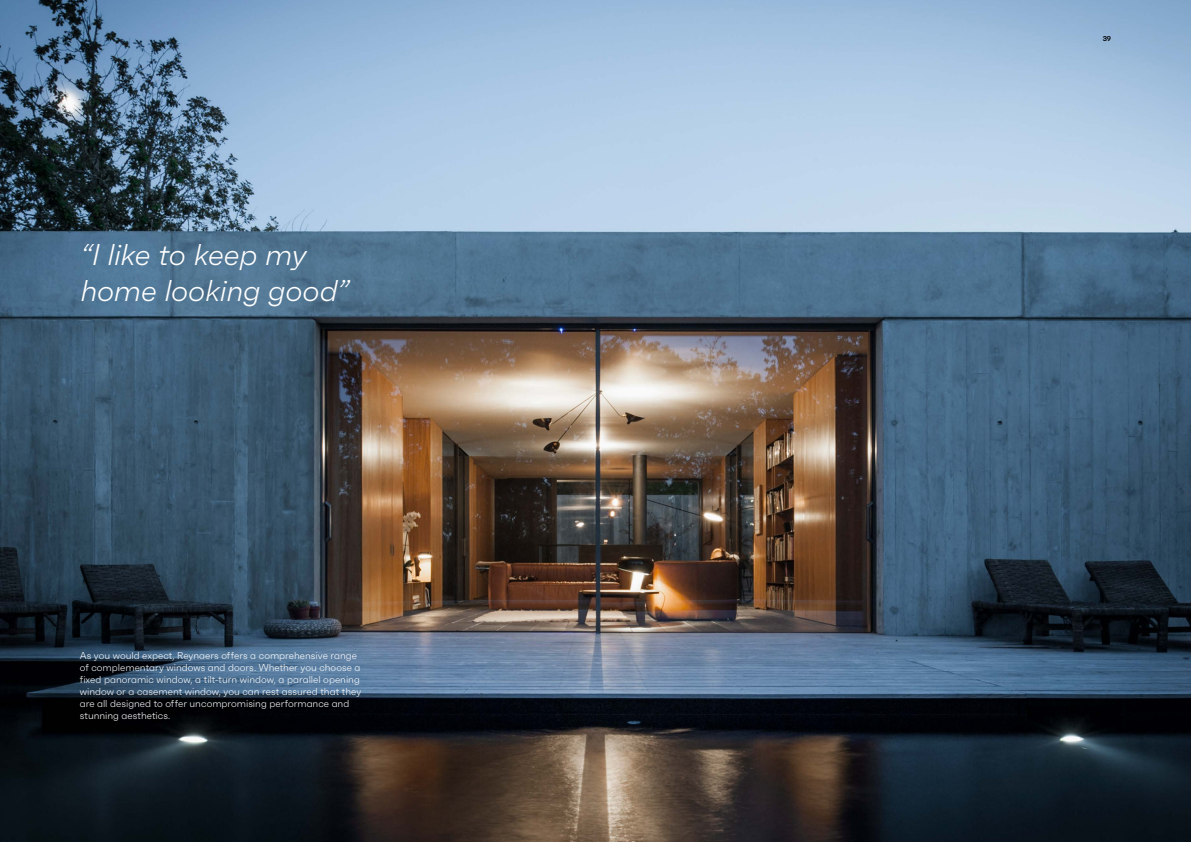
<style>
.page{position:relative;width:1191px;height:842px;background:#fff}
.page>*{position:absolute;margin:0;border:0;box-sizing:border-box;transform-origin:0 0}
.t1{font:italic 300 30px/36px "Faktum";letter-spacing:-.015em;color:#fff}
.t2{font:300 10px/12px "Faktum";color:#fff}
.t3{font:600 7px "Faktum";color:#000}
</style>
<div class="page">
<img style="left:0;top:0;width:1191px;height:842px">
<h1 class="t1" style="left:80px;top:237px;width:270px">“I like to keep my home looking good”</h1>
<p class="t2" style="left:80px;top:650px;width:283px">As you would expect, Reynaers offers a comprehensive range of complementary windows and doors. Whether you choose a fixed panoramic window, a tilt-turn window, a parallel opening window or a casement window, you can rest assured that they are all designed to offer uncompromising performance and stunning aesthetics.</p>
<p class="t3" style="left:1102px;top:34px;width:10px">39</p>
</div>
